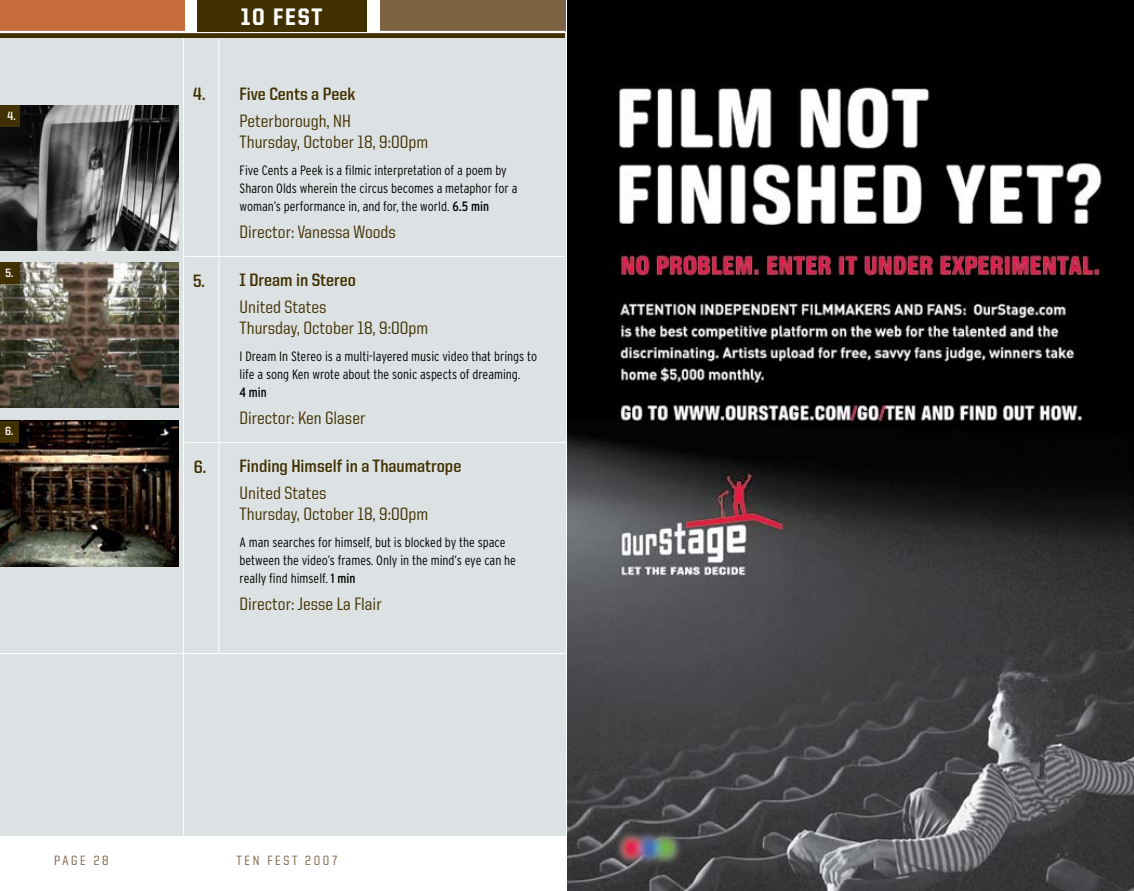
<style>
.page{position:relative;width:1134px;height:891px;background:#fff}
.page>*{position:absolute;margin:0;border:0;box-sizing:border-box;transform-origin:0 0}
.t1{font:800 24px "United Sans Semi Cond";letter-spacing:.075em;color:#fff}
.t2{font:500 18px/21px "United Sans Semi Cond";color:#413000}
.t3{font:700 18px "United Sans Semi Cond";color:#413000}
.t4{font:300 condensed 13.5px/18px "Interstate";color:#000}
.t5{font:500 13.5px "United Sans Semi Cond";letter-spacing:.2em;color:#7e6244}
.t6{font:condensed 13.5px "Interstate";color:#000}
.t7{font:700 12px "United Sans Semi Cond";color:#fff}
.s1{font-weight:400}
</style>
<div class="page">
<div style="left:0;top:0;width:566px;height:836px;background:#dce1e3"></div>
<img style="left:0;top:105px;width:179px;height:145px">
<img style="left:0;top:262px;width:179px;height:146px">
<hr style="left:183px;top:35px;width:1px;height:801px;background:#fff">
<hr style="left:218px;top:35px;width:1px;height:618px;background:#fff">
<div style="left:0;top:105px;width:20px;height:22px;background:#413000"></div>
<div style="left:0;top:262px;width:20px;height:22px;background:#413000"></div>
<hr style="left:183px;top:256px;width:383px;height:1px;background:#fff">
<hr style="left:185px;top:442px;width:382px;height:1px;background:#fff">
<img style="left:0;top:421px;width:178px;height:145px">
<div style="left:0;top:421px;width:19px;height:21px;background:#413000"></div>
<div style="left:169px;top:0;width:397px;height:31px;background:#7e6244"></div>
<div style="left:0;top:0;width:340px;height:32px;background:#c86e3c"></div>
<svg style="left:0;top:33px;width:565px;height:5px;fill:#413000"></svg>
<hr style="left:0;top:31px;width:566px;height:2px;background:#fff">
<div style="left:185px;top:0;width:194px;height:32px;background:#fff"></div>
<div style="left:197px;top:0;width:170px;height:32px;background:#413000"></div>
<hr style="left:0;top:653px;width:567px;height:1px;background:#fff">
<img style="left:567px;top:0;width:567px;height:891px">
<p class="t7" style="left:7px;top:110px;width:10px">4.</p>
<p class="t7" style="left:6px;top:266px;width:9px">5.</p>
<p class="t7" style="left:5px;top:425px;width:10px">6.</p>
<h2 class="t3" style="left:193px;top:84px;width:14px">4.</h2>
<h2 class="t3" style="left:193px;top:271px;width:13px">5.</h2>
<h2 class="t3" style="left:194px;top:457px;width:14px">6.</h2>
<h1 class="t1" style="left:241px;top:4px;width:83px">10 FEST</h1>
<h2 class="t3" style="left:240px;top:84px;width:117px">Five Cents a Peek</h2>
<h2 class="t2" style="left:240px;top:110px;width:190px">Peterborough, NH<br>Thursday, October 18, 9:00pm</h2>
<p class="t4" style="left:240px;top:161px;width:279px">Five Cents a Peek is a filmic interpretation of a poem by<br>Sharon Olds wherein the circus becomes a metaphor for a woman’s performance in, and for, the world. <span class="s1">6.5 min</span></p>
<h2 class="t2" style="left:240px;top:221px;width:158px">Director: Vanessa Woods</h2>
<h2 class="t3" style="left:240px;top:270px;width:118px">I Dream in Stereo</h2>
<h2 class="t2" style="left:240px;top:296px;width:190px">United States<br>Thursday, October 18, 9:00pm</h2>
<p class="t4" style="left:240px;top:347px;width:299px">I Dream In Stereo is a multi-layered music video that brings to life a song Ken wrote about the sonic aspects of dreaming.</p>
<p class="t6" style="left:240px;top:384px;width:29px">4 min</p>
<h2 class="t2" style="left:240px;top:407px;width:127px">Director: Ken Glaser</h2>
<h2 class="t3" style="left:240px;top:456px;width:223px">Finding Himself in a Thaumatrope</h2>
<h2 class="t2" style="left:240px;top:482px;width:190px">United States<br>Thursday, October 18, 9:00pm</h2>
<p class="t4" style="left:240px;top:533px;width:278px">A man searches for himself, but is blocked by the space between the video’s frames. Only in the mind’s eye can he really find himself. <span class="s1">1 min</span></p>
<h2 class="t2" style="left:240px;top:593px;width:144px">Director: Jesse La Flair</h2>
<p class="t5" style="left:54px;top:853px;width:56px">page 28</p>
<p class="t5" style="left:236px;top:853px;width:102px">TEN FEST 2007</p>
</div>
